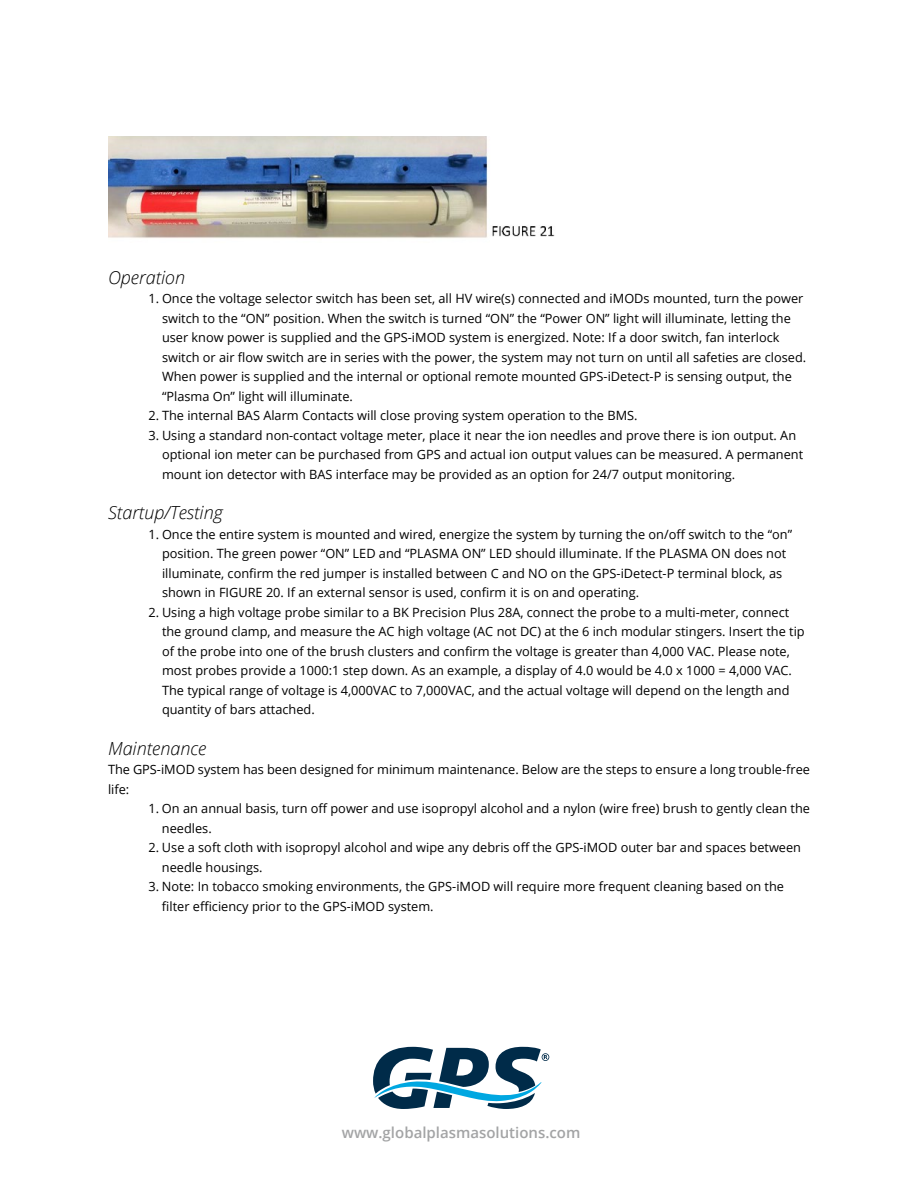
<style>
.page{position:relative;width:918px;height:1188px;background:#fff}
.page>*{position:absolute;margin:0;border:0;box-sizing:border-box;transform-origin:0 0}
.t1{font:italic 300 18px "Open Sans";color:#000}
.t2{font:600 15px "Open Sans";color:#a3a4a5}
.t3{font:12.75px/19.5px "Open Sans";color:#000}
</style>
<div class="page">
<svg style="left:373px;top:1047px;width:176px;height:62px"></svg>
<img style="left:108px;top:136px;width:447px;height:103px">
<h1 class="t1" style="left:108px;top:265px;width:79px">Operation</h1>
<p class="t3" style="left:162px;top:289px;width:646px;text-indent:-14px">1. Once the voltage selector switch has been set, all HV wire(s) connected and iMODs mounted, turn the power switch to the “ON” position. When the switch is turned “ON” the “Power ON” light will illuminate, letting the user know power is supplied and the GPS-iMOD system is energized. Note: If a door switch, fan interlock switch or air flow switch are in series with the power, the system may not turn on until all safeties are closed.<br>When power is supplied and the internal or optional remote mounted GPS-iDetect-P is sensing output, the “Plasma On” light will illuminate.</p>
<p class="t3" style="left:148px;top:406px;width:491px">2. The internal BAS Alarm Contacts will close proving system operation to the BMS.</p>
<p class="t3" style="left:162px;top:425px;width:643px;text-indent:-14px">3. Using a standard non-contact voltage meter, place it near the ion needles and prove there is ion output. An optional ion meter can be purchased from GPS and actual ion output values can be measured. A permanent mount ion detector with BAS interface may be provided as an option for 24/7 output monitoring.</p>
<h1 class="t1" style="left:108px;top:500px;width:117px">Startup/Testing</h1>
<p class="t3" style="left:162px;top:524px;width:632px;text-indent:-14px">1. Once the entire system is mounted and wired, energize the system by turning the on/off switch to the “on” position. The green power “ON” LED and “PLASMA ON” LED should illuminate. If the PLASMA ON does not illuminate, confirm the red jumper is installed between C and NO on the GPS-iDetect-P terminal block, as shown in FIGURE 20. If an external sensor is used, confirm it is on and operating.</p>
<p class="t3" style="left:162px;top:602px;width:644px;text-indent:-14px">2. Using a high voltage probe similar to a BK Precision Plus 28A, connect the probe to a multi-meter, connect the ground clamp, and measure the AC high voltage (AC not DC) at the 6 inch modular stingers. Insert the tip of the probe into one of the brush clusters and confirm the voltage is greater than 4,000 VAC. Please note, most probes provide a 1000:1 step down. As an example, a display of 4.0 would be 4.0 x 1000 = 4,000 VAC.<br>The typical range of voltage is 4,000VAC to 7,000VAC, and the actual voltage will depend on the length and quantity of bars attached.</p>
<h1 class="t1" style="left:108px;top:736px;width:100px">Maintenance</h1>
<p class="t3" style="left:108px;top:760px;width:704px">The GPS-iMOD system has been designed for minimum maintenance. Below are the steps to ensure a long trouble-free life:</p>
<p class="t3" style="left:162px;top:799px;width:650px;text-indent:-14px">1. On an annual basis, turn off power and use isopropyl alcohol and a nylon (wire free) brush to gently clean the needles.</p>
<p class="t3" style="left:162px;top:838px;width:641px;text-indent:-14px">2. Use a soft cloth with isopropyl alcohol and wipe any debris off the GPS-iMOD outer bar and spaces between needle housings.</p>
<p class="t3" style="left:162px;top:877px;width:624px;text-indent:-14px">3. Note: In tobacco smoking environments, the GPS-iMOD will require more frequent cleaning based on the filter efficiency prior to the GPS-iMOD system.</p>
<p class="t2" style="left:342px;top:1123px;width:240px">www.globalplasmasolutions.com</p>
</div>
